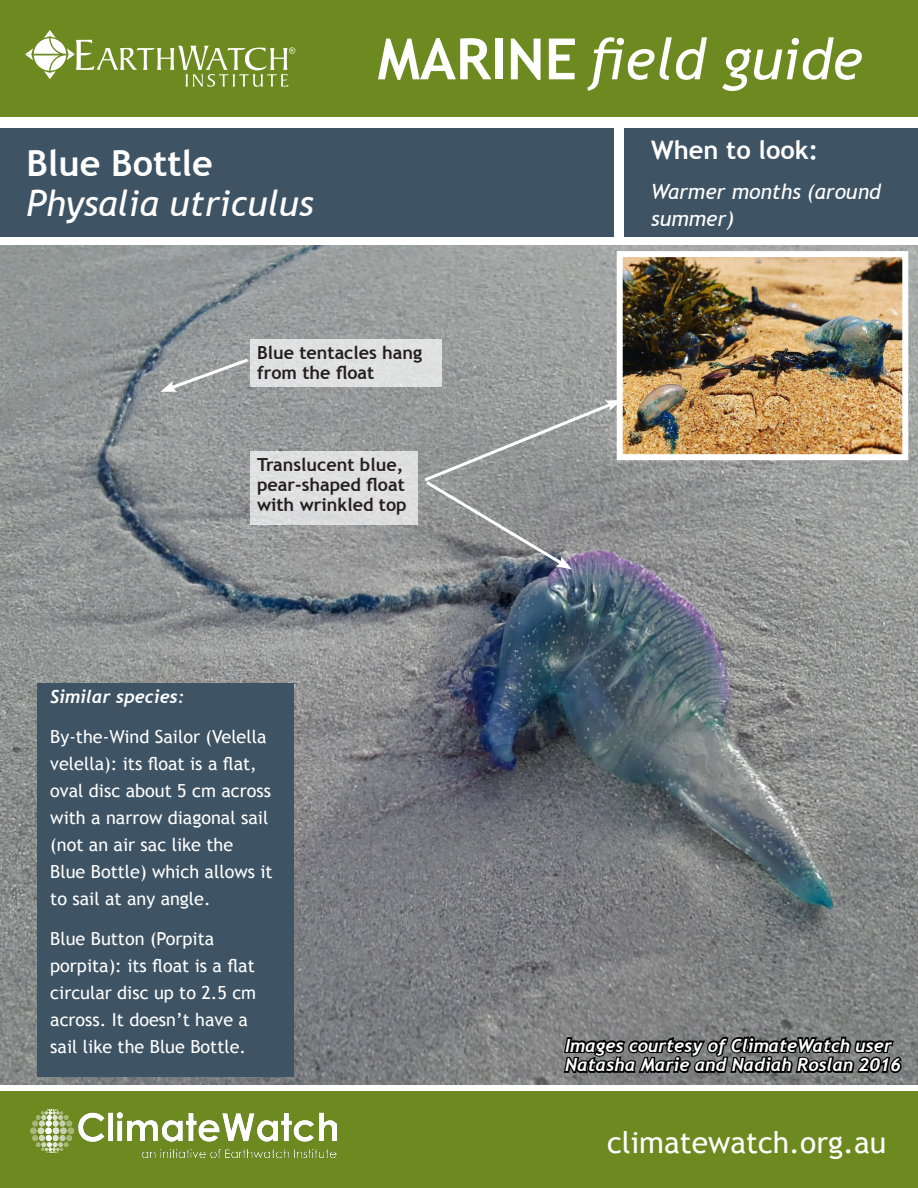
<style>
.page{position:relative;width:918px;height:1188px;background:#fff}
.page>*{position:absolute;margin:0;border:0;box-sizing:border-box;transform-origin:0 0}
.Bulllet_list{font:italic 57px "Trebuchet MS";color:#fff}
.Bulllet_list-2{font:italic 36px "Trebuchet MS";color:#fff}
.Bulllet_list-3{font:700 36px "Trebuchet MS";color:#fff}
.Bulllet_list-4{font:30px "Trebuchet MS";color:#fff}
.Bulllet_list-5{font:700 25.5px "Trebuchet MS";color:#fff}
.Bulllet_list-6{font:italic 21px/27px "Trebuchet MS";color:#fff}
.Bulllet_list-7{font:18px/27px "Trebuchet MS";color:#fff}
.Bulllet_list-8{font:italic 700 18px/19.8px "Trebuchet";color:#fff}
.t1{font:700 18px/19.8px "Trebuchet MS";color:#231f20}
.t2{font:13.5px "Myriad Pro";color:#fff}
.s1{font-weight:700;font-style:normal}
</style>
<div class="page">
<img style="left:0;top:245px;width:918px;height:840px">
<img style="left:624px;top:258px;width:277px;height:195px">
<div style="left:617px;top:251px;width:291px;height:209px;border:6px solid #fff"></div>
<div style="left:0;top:1092px;width:918px;height:96px;background:#6c8a1f"></div>
<div style="left:0;top:0;width:918px;height:117px;background:#6c8a1f"></div>
<div style="left:0;top:129px;width:614px;height:108px;background:#3e5364"></div>
<div style="left:624px;top:129px;width:294px;height:108px;background:#3e5364"></div>
<svg style="left:25px;top:30px;width:270px;height:57px"></svg>
<svg style="left:562px;top:1012px;width:343px;height:80px;background:#656664"></svg>
<div style="left:37px;top:683px;width:256px;height:394px;background:#3e5364"></div>
<img style="left:31px;top:1110px;width:305px;height:48px">
<div style="left:250px;top:451px;width:168px;height:74px;background:#dedfdf"></div>
<div style="left:250px;top:339px;width:192px;height:47px;background:#dfe1e1"></div>
<svg style="left:160px;top:356px;width:91px;height:36px;background:#a2a5a5"></svg>
<svg style="left:421px;top:400px;width:201px;height:169px;background:#949597"></svg>
<p class="Bulllet_list-3" style="left:26px;top:141px;width:188px">Blue Bottle</p>
<p class="Bulllet_list-2" style="left:26px;top:182px;width:289px">Physalia utriculus</p>
<p class="Bulllet_list" style="left:377px;top:25px;width:487px"><span class="s1">MARINE</span> field guide</p>
<p class="Bulllet_list-5" style="left:651px;top:134px;width:168px">When to look:</p>
<p class="Bulllet_list-6" style="left:651px;top:178px;width:231px">Warmer months (around summer)</p>
<p class="t1" style="left:257px;top:343px;width:167px">Blue tentacles hang from the float</p>
<p class="t1" style="left:257px;top:455px;width:151px">Translucent blue, pear-shaped float with wrinkled top</p>
<p class="Bulllet_list-8" style="left:50px;top:687px;width:136px">Similar species:</p>
<p class="Bulllet_list-7" style="left:50px;top:723px;width:224px">By-the-Wind Sailor (Velella velella): its float is a flat, oval disc about 5 cm across with a narrow diagonal sail (not an air sac like the<br>Blue Bottle) which allows it to sail at any angle.</p>
<p class="Bulllet_list-7" style="left:50px;top:925px;width:207px">Blue Button (Porpita porpita): its float is a flat circular disc up to 2.5 cm across. It doesn’t have a sail like the Blue Bottle.</p>
<p class="Bulllet_list-8" style="left:565px;top:1035px;width:337px">Images courtesy of ClimateWatch user<br>Natasha Marie and Nadiah Roslan 2016</p>
<p class="Bulllet_list-4" style="left:607px;top:1124px;width:281px">climatewatch.org.au</p>
<p class="t2" style="left:724px;top:1143px;width:162px">© Nadiah Roslan/Earthwatch</p>
</div>
